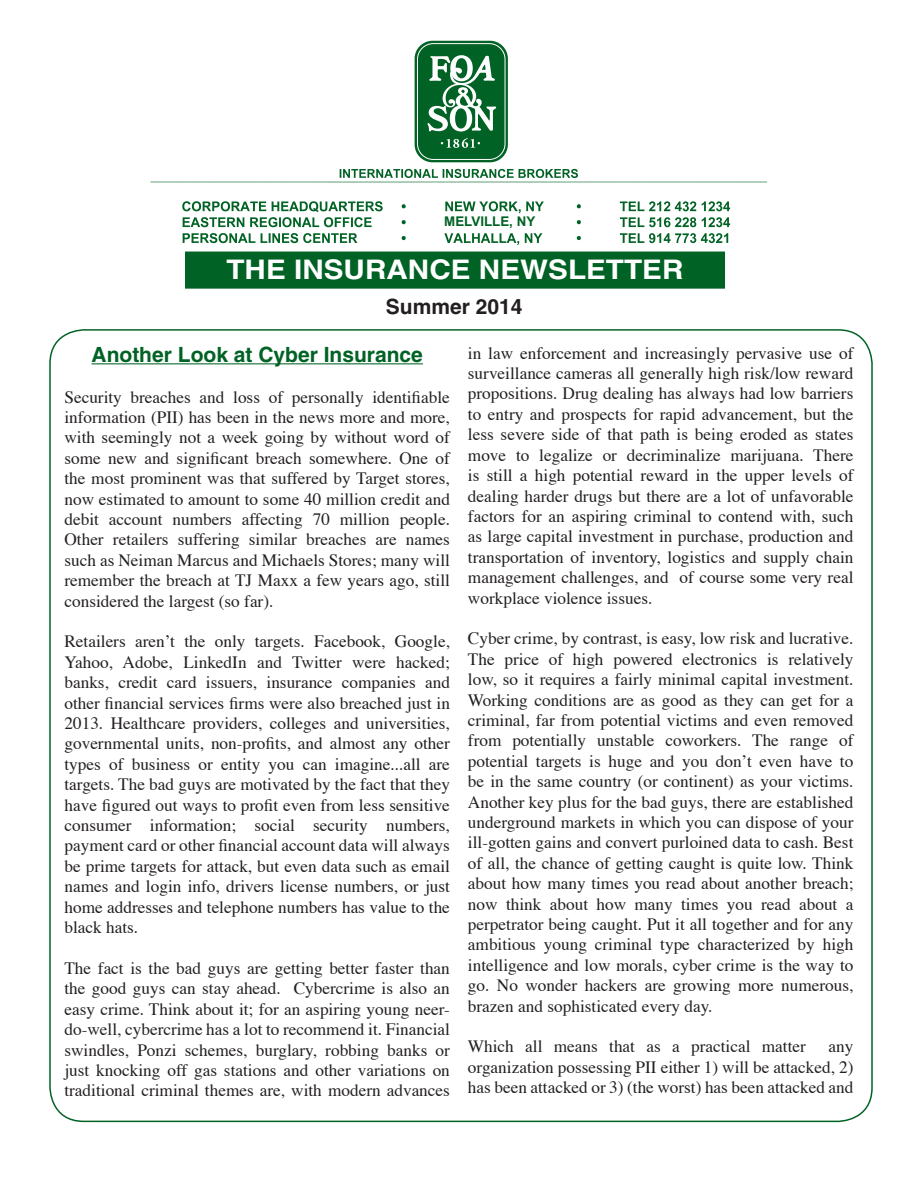
<style>
.page{position:relative;width:918px;height:1188px;background:#fff}
.page>*{position:absolute;margin:0;border:0;box-sizing:border-box;transform-origin:0 0}
.t1{font:700 27px "Helvetica";color:#fff;scale:1.1 1}
.t2{font:700 21px "Helvetica";color:#006224}
.t3{font:700 21px "Helvetica";color:#231f20}
.t4{font:17.25px/20.4px "Times";color:#231f20;text-align:justify}
.t5{font:700 13.35px "Arial";color:#006224}
</style>
<div class="page">
<div style="left:186px;top:252px;width:538px;height:36px;background:#006224"></div>
<div style="left:185px;top:252px;width:540px;height:37px;border:2px solid #006224"></div>
<img style="left:150px;top:168px;width:617px;height:77px">
<div style="left:415px;top:41px;width:93px;height:121px;background:#006224;border-radius:18px"></div>
<svg style="left:428px;top:55px;width:68px;height:77px"></svg>
<svg style="left:441px;top:138px;width:39px;height:10px"></svg>
<div style="left:417px;top:43px;width:88px;height:117px;border:1px solid #fff;border-radius:16px"></div>
<div style="left:443px;top:215px;width:109px;height:14px;background:#fff"></div>
<hr style="left:92px;top:363px;width:331px;height:1px;background:#006224">
<p class="t5" style="left:444px;top:213px;width:92px">MELVILLE, NY</p>
<p class="t1" style="left:226px;top:253px;width:417px">THE INSURANCE NEWSLETTER</p>
<p class="t3" style="left:386px;top:294px;width:138px">Summer 2014</p>
<p class="t2" style="left:92px;top:342px;width:333px">Another Look at Cyber Insurance</p>
<p class="t4" style="left:64px;top:385px;width:387px">Security breaches and loss of personally identifiable information (PII) has been in the news more and more, with seemingly not a week going by without word of some new and significant breach somewhere. One of the most prominent was that suffered by Target stores, now estimated to amount to some 40 million credit and debit account numbers affecting 70 million people.<br>Other retailers suffering similar breaches are names such as Neiman Marcus and Michaels Stores; many will remember the breach at TJ Maxx a few years ago, still considered the largest (so far).</p>
<p class="t4" style="left:64px;top:630px;width:387px">Retailers aren’t the only targets. Facebook, Google, Yahoo, Adobe, LinkedIn and Twitter were hacked; banks, credit card issuers, insurance companies and other financial services firms were also breached just in 2013. Healthcare providers, colleges and universities, governmental units, non-profits, and almost any other types of business or entity you can imagine...all are targets. The bad guys are motivated by the fact that they have figured out ways to profit even from less sensitive consumer information; social security numbers, payment card or other financial account data will always be prime targets for attack, but even data such as email names and login info, drivers license numbers, or just home addresses and telephone numbers has value to the black hats.</p>
<p class="t4" style="left:64px;top:956px;width:387px">The fact is the bad guys are getting better faster than the good guys can stay ahead. Cybercrime is also an easy crime. Think about it; for an aspiring young neer&shy;do-well, cybercrime has a lot to recommend it. Financial swindles, Ponzi schemes, burglary, robbing banks or just knocking off gas stations and other variations on traditional criminal themes are, with modern advances</p>
<p class="t4" style="left:468px;top:341px;width:387px">in law enforcement and increasingly pervasive use of surveillance cameras all generally high risk/low reward propositions. Drug dealing has always had low barriers to entry and prospects for rapid advancement, but the less severe side of that path is being eroded as states move to legalize or decriminalize marijuana. There is still a high potential reward in the upper levels of dealing harder drugs but there are a lot of unfavorable factors for an aspiring criminal to contend with, such as large capital investment in purchase, production and transportation of inventory, logistics and supply chain management challenges, and of course some very real workplace violence issues.</p>
<p class="t4" style="left:468px;top:627px;width:387px">Cyber crime, by contrast, is easy, low risk and lucrative.<br>The price of high powered electronics is relatively low, so it requires a fairly minimal capital investment.<br>Working conditions are as good as they can get for a criminal, far from potential victims and even removed from potentially unstable coworkers. The range of potential targets is huge and you don’t even have to be in the same country (or continent) as your victims.<br>Another key plus for the bad guys, there are established underground markets in which you can dispose of your ill-gotten gains and convert purloined data to cash. Best of all, the chance of getting caught is quite low. Think about how many times you read about another breach; now think about how many times you read about a perpetrator being caught. Put it all together and for any ambitious young criminal type characterized by high intelligence and low morals, cyber crime is the way to go. No wonder hackers are growing more numerous, brazen and sophisticated every day.</p>
<p class="t4" style="left:468px;top:1035px;width:339px">Which all means that as a practical matter</p>
<p class="t4" style="left:468px;top:1035px;width:387px;text-indent:361px">any organization possessing PII either 1) will be attacked, 2) has been attacked or 3) (the worst) has been attacked and</p>
</div>
